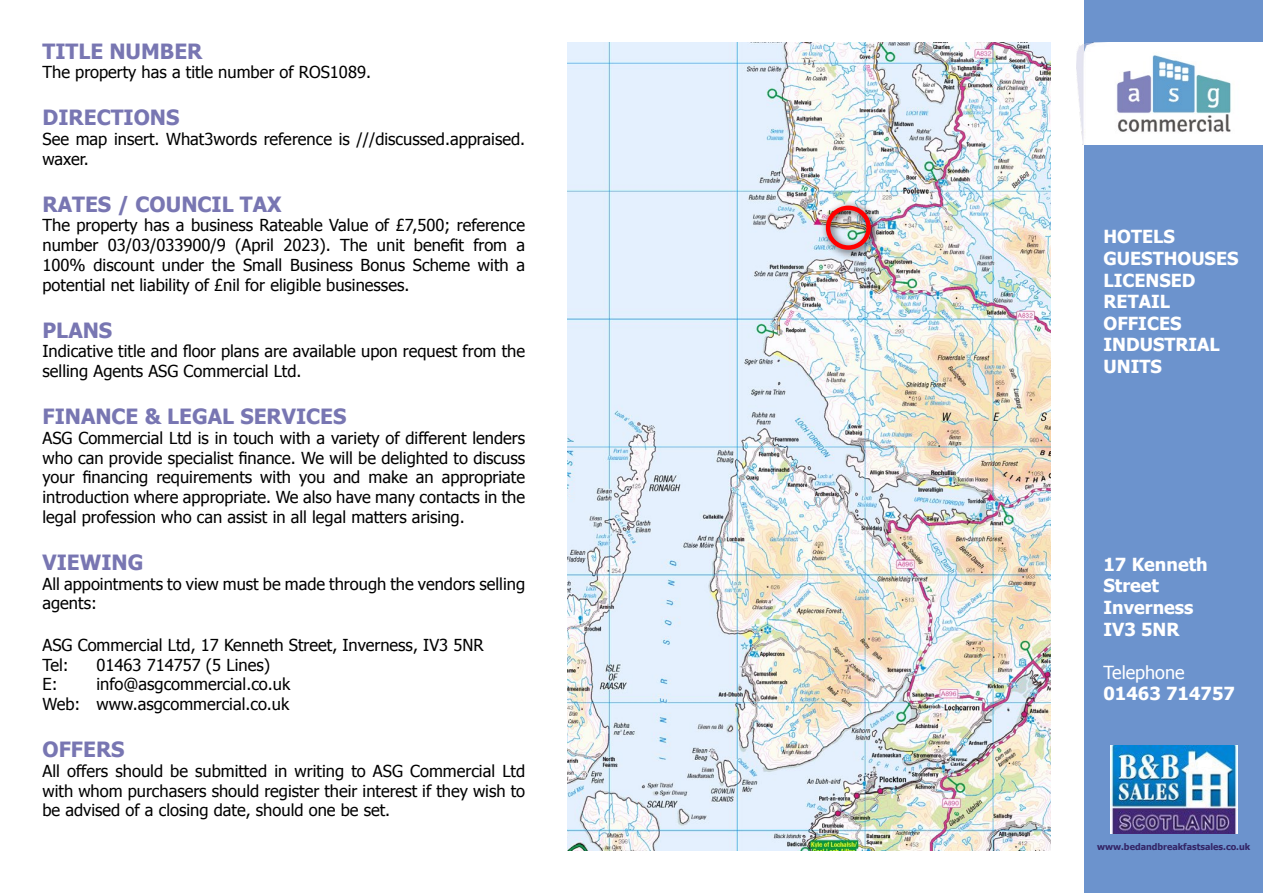
<style>
.page{position:relative;width:1263px;height:893px;background:#fff}
.page>*{position:absolute;margin:0;border:0;box-sizing:border-box;transform-origin:0 0}
.t1{font:700 21px "Tahoma";color:#7876b2}
.t2{font:700 18px/21.6px "Tahoma";color:#fff}
.t3{font:18px "Tahoma";color:#fff}
.t4{font:16.5px/19.8px "Tahoma";color:#000}
.t5{font:700 9px "Tahoma";color:#342667}
</style>
<div class="page">
<div style="left:1084px;top:0;width:179px;height:893px;background:#6c93cd"></div>
<img style="left:1077px;top:43px;width:186px;height:102px">
<img style="left:1110px;top:746px;width:127px;height:88px">
<img style="left:568px;top:43px;width:482px;height:807px">
<div style="left:820px;top:200px;width:61px;height:60px;background:#000;opacity:.75"></div>
<div style="left:826px;top:206px;width:45px;height:44px;border:4px solid #f00;border-radius:50%"></div>
<p class="t1" style="left:43px;top:36px;width:161px">TITLE NUMBER</p>
<p class="t4" style="left:43px;top:62px;width:330px">The property has a title number of ROS1089.</p>
<p class="t1" style="left:43px;top:103px;width:138px">DIRECTIONS</p>
<p class="t4" style="left:43px;top:128px;width:484px">See map insert. What3words reference is ///discussed.appraised. waxer.</p>
<p class="t1" style="left:43px;top:189px;width:240px">RATES / COUNCIL TAX</p>
<p class="t4" style="left:43px;top:215px;width:484px;text-align:justify">The property has a business Rateable Value of £7,500; reference number 03/03/033900/9 (April 2023). The unit benefit from a 100% discount under the Small Business Bonus Scheme with a potential net liability of £nil for eligible businesses.</p>
<p class="t1" style="left:43px;top:315px;width:71px">PLANS</p>
<p class="t4" style="left:43px;top:341px;width:484px">Indicative title and floor plans are available upon request from the selling Agents ASG Commercial Ltd.</p>
<p class="t1" style="left:43px;top:402px;width:305px">FINANCE &amp; LEGAL SERVICES</p>
<p class="t4" style="left:43px;top:427px;width:484px;text-align:justify">ASG Commercial Ltd is in touch with a variety of different lenders who can provide specialist finance. We will be delighted to discuss your financing requirements with you and make an appropriate introduction where appropriate. We also have many contacts in the legal profession who can assist in all legal matters arising.</p>
<p class="t1" style="left:43px;top:547px;width:102px">VIEWING</p>
<p class="t4" style="left:43px;top:573px;width:484px">All appointments to view must be made through the vendors selling agents:</p>
<p class="t4" style="left:43px;top:634px;width:443px">ASG Commercial Ltd, 17 Kenneth Street, Inverness, IV3 5NR<br>Tel:</p>
<p class="t4" style="left:97px;top:654px;width:175px">01463 714757 (5 Lines)</p>
<p class="t4" style="left:43px;top:674px;width:249px;text-align:right">info@asgcommercial.co.uk<br>Web: www.asgcommercial.co.uk</p>
<p class="t1" style="left:43px;top:735px;width:84px">OFFERS</p>
<p class="t4" style="left:43px;top:760px;width:484px;text-align:justify">All offers should be submitted in writing to ASG Commercial Ltd with whom purchasers should register their interest if they wish to be advised of a closing date, should one be set.</p>
<p class="t4" style="left:43px;top:674px;width:17px">E:</p>
<p class="t2" style="left:1103px;top:225px;width:136px">HOTELS<br>GUESTHOUSES<br>LICENSED<br>RETAIL<br>OFFICES<br>INDUSTRIAL<br>UNITS</p>
<p class="t2" style="left:1103px;top:552px;width:106px">17 Kenneth<br>Street<br>Inverness<br>IV3 5NR</p>
<p class="t3" style="left:1103px;top:660px;width:83px">Telephone</p>
<p class="t2" style="left:1103px;top:682px;width:133px">01463 714757</p>
<p class="t5" style="left:1097px;top:841px;width:155px">www.bedandbreakfastsales.co.uk</p>
</div>
